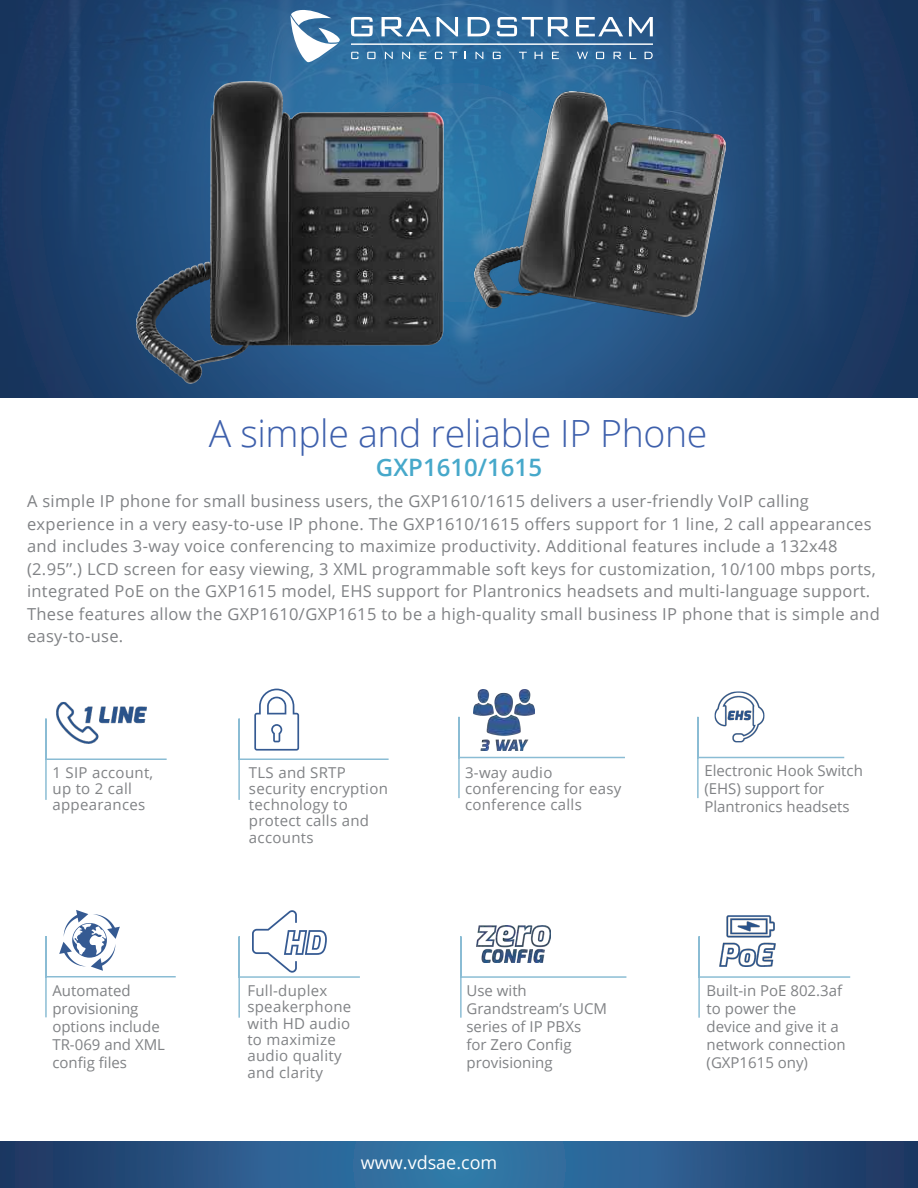
<style>
.page{position:relative;width:918px;height:1188px;background:#fff}
.page>*{position:absolute;margin:0;border:0;box-sizing:border-box;transform-origin:0 0}
.t1{font:300 37.5px "Open Sans";letter-spacing:-.01em;color:#3e60ac}
.t2{font:600 24px "Open Sans";color:#46a8ca}
.t3{font:18px "Open Sans";color:#fff}
.t4{font:16.5px/22.5px "Open Sans";letter-spacing:.02em;color:#808285}
.t5{font:15px/18px "Open Sans";color:#808285}
.t6{font:15px/16.2px "Open Sans";letter-spacing:.02em;color:#808285}
</style>
<div class="page">
<img style="left:0;top:0;width:918px;height:397px">
<img style="left:475px;top:91px;width:251px;height:235px">
<img style="left:137px;top:81px;width:306px;height:303px">
<svg style="left:291px;top:10px;width:49px;height:52px"></svg>
<svg style="left:351px;top:17px;width:22px;height:19px"></svg>
<svg style="left:382px;top:17px;width:49px;height:19px"></svg>
<svg style="left:437px;top:17px;width:21px;height:19px"></svg>
<svg style="left:468px;top:17px;width:22px;height:19px"></svg>
<svg style="left:497px;top:17px;width:72px;height:19px"></svg>
<svg style="left:576px;top:17px;width:47px;height:19px"></svg>
<svg style="left:629px;top:17px;width:24px;height:19px"></svg>
<svg style="left:351px;top:52px;width:7px;height:7px"></svg>
<svg style="left:367px;top:52px;width:9px;height:7px"></svg>
<svg style="left:385px;top:52px;width:8px;height:7px"></svg>
<svg style="left:402px;top:52px;width:8px;height:7px"></svg>
<svg style="left:420px;top:52px;width:6px;height:7px"></svg>
<svg style="left:435px;top:52px;width:7px;height:7px"></svg>
<svg style="left:449px;top:52px;width:8px;height:7px"></svg>
<svg style="left:476px;top:52px;width:7px;height:7px"></svg>
<svg style="left:493px;top:52px;width:8px;height:7px"></svg>
<svg style="left:519px;top:52px;width:8px;height:7px"></svg>
<svg style="left:535px;top:52px;width:8px;height:7px"></svg>
<svg style="left:552px;top:52px;width:7px;height:7px"></svg>
<svg style="left:645px;top:52px;width:8px;height:7px"></svg>
<svg style="left:596px;top:52px;width:8px;height:7px"></svg>
<svg style="left:614px;top:52px;width:7px;height:7px"></svg>
<svg style="left:630px;top:52px;width:6px;height:7px"></svg>
<svg style="left:577px;top:52px;width:11px;height:7px"></svg>
<hr style="left:351px;top:44px;width:302px;height:1px;background:#fff">
<img style="left:473px;top:690px;width:62px;height:25px">
<img style="left:726px;top:915px;width:49px;height:20px">
<img style="left:56px;top:701px;width:91px;height:16px">
<img style="left:477px;top:926px;width:74px;height:9px">
<svg style="left:0;top:1142px;width:918px;height:46px;background:#295988"></svg>
<svg style="left:45px;top:717px;width:122px;height:83px"></svg>
<svg style="left:458px;top:715px;width:167px;height:84px"></svg>
<svg style="left:697px;top:716px;width:148px;height:83px"></svg>
<svg style="left:238px;top:910px;width:122px;height:108px"></svg>
<svg style="left:460px;top:935px;width:167px;height:83px"></svg>
<svg style="left:698px;top:935px;width:153px;height:83px"></svg>
<svg style="left:238px;top:689px;width:151px;height:111px"></svg>
<img style="left:708px;top:691px;width:64px;height:59px">
<svg style="left:45px;top:910px;width:131px;height:108px"></svg>
<h1 class="t1" style="left:209px;top:407px;width:500px">A simple and reliable IP Phone</h1>
<p class="t4" style="left:27px;top:489px;width:854px">A simple IP phone for small business users, the GXP1610/1615 delivers a user-friendly VoIP calling experience in a very easy-to-use IP phone. The GXP1610/1615 offers support for 1 line, 2 call appearances and includes 3-way voice conferencing to maximize productivity. Additional features include a 132x48 (2.95’’.) LCD screen for easy viewing, 3 XML programmable soft keys for customization, 10/100 mbps ports, integrated PoE on the GXP1615 model, EHS support for Plantronics headsets and multi-language support.<br>These features allow the GXP1610/GXP1615 to be a high-quality small business IP phone that is simple and easy-to-use.</p>
<h2 class="t2" style="left:376px;top:451px;width:168px">GXP1610/1615</h2>
<p class="t6" style="left:52px;top:764px;width:102px">1 SIP account, up to 2 call appearances</p>
<p class="t6" style="left:249px;top:764px;width:140px">TLS and SRTP security encryption technology to protect calls and accounts</p>
<p class="t6" style="left:465px;top:764px;width:158px">3-way audio conferencing for easy conference calls</p>
<p class="t5" style="left:704px;top:761px;width:160px">Electronic Hook Switch (EHS) support for<br>Plantronics headsets</p>
<p class="t5" style="left:52px;top:981px;width:114px">Automated provisioning options include<br>TR-069 and XML config files</p>
<p class="t6" style="left:247px;top:982px;width:105px">Full-duplex speakerphone with HD audio to maximize audio quality and clarity</p>
<p class="t5" style="left:466px;top:981px;width:142px">Use with<br>Grandstream’s UCM series of IP PBXs<br>for Zero Config provisioning</p>
<p class="t5" style="left:707px;top:981px;width:141px">Built-in PoE 802.3af to power the<br>device and give it a network connection (GXP1615 ony)</p>
<p class="t3" style="left:361px;top:1150px;width:138px">www.vdsae.com</p>
</div>
